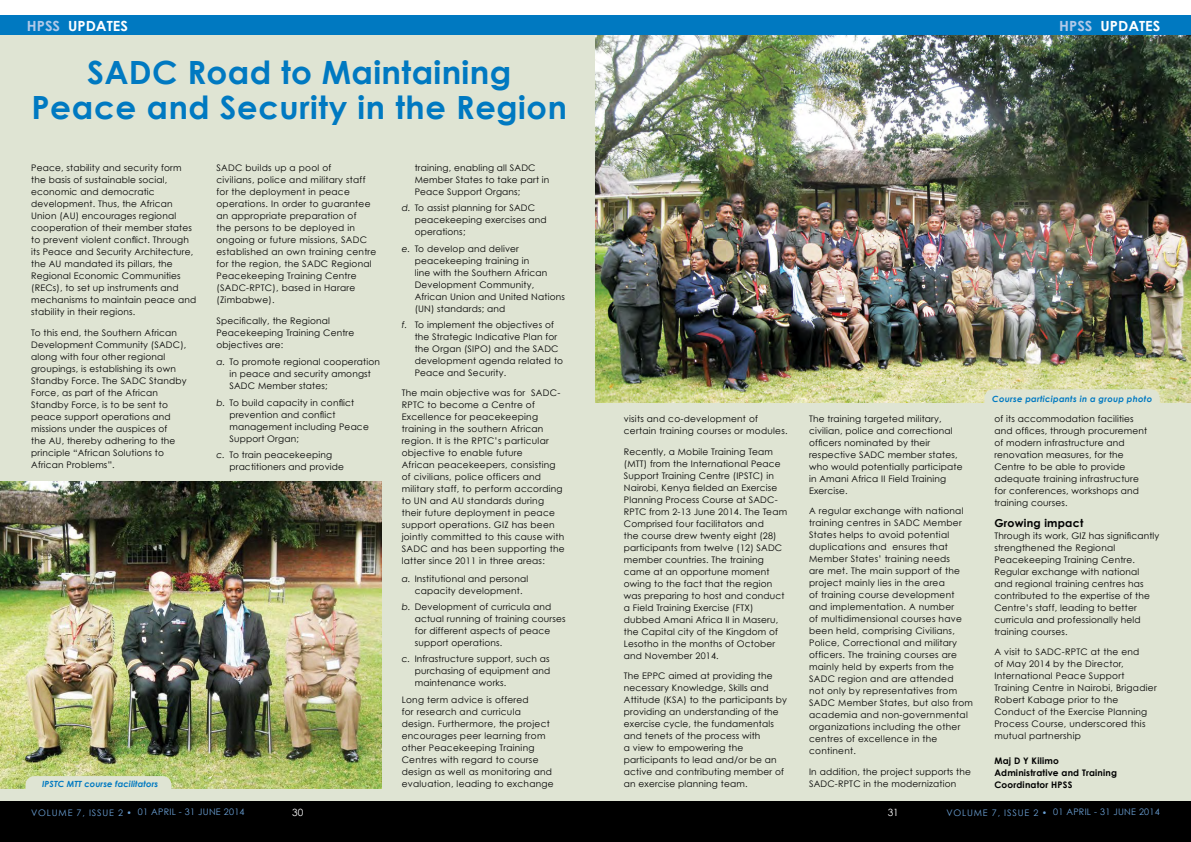
<style>
.page{position:relative;width:1191px;height:842px;background:#fff}
.page>*{position:absolute;margin:0;border:0;box-sizing:border-box;transform-origin:0 0}
.t1{font:700 32px/35px "Century Gothic";letter-spacing:.02em;color:#0079c1;text-align:center}
.t2{font:700 14px "Century Gothic";color:#fff;scale:1.04 1}
.t3{font:700 11px "Century Gothic";letter-spacing:.02em;color:#000}
.t4{font:10px "Century Gothic";color:#fff}
.t5{font:9px/12px "Century Gothic";letter-spacing:.02em;color:#000}
.t6{font:9px "Century Gothic";letter-spacing:.03em;color:#6ba1d6}
.t7{font:700 9px/12px "Century Gothic";letter-spacing:.02em;color:#000}
.t8{font:italic 700 8.5px "Century Gothic";letter-spacing:.03em;color:#0079c1}
.t9{font:italic 700 8.5px "Century Gothic";letter-spacing:.01em;color:#0079c1}
.s1{color:#b1c9e8}
.s2{font-style:italic}
</style>
<div class="page">
<div style="left:0;top:801px;width:595px;height:41px;background:#000"></div>
<div style="left:595px;top:801px;width:596px;height:41px;background:#000"></div>
<div style="left:0;top:15px;width:595px;height:20px;background:#0079c1"></div>
<div style="left:595px;top:15px;width:596px;height:20px;background:#0079c1"></div>
<div style="left:0;top:35px;width:1191px;height:766px;background:#dfe4d3"></div>
<img style="left:0;top:482px;width:382px;height:306px">
<img style="left:595px;top:35px;width:596px;height:368px">
<svg style="left:26px;top:776px;width:145px;height:12px"></svg>
<svg style="left:984px;top:389px;width:175px;height:14px"></svg>
<h2 class="t2" style="left:27px;top:17px;width:99px"><span class="s1">H PSS</span> UPDATES</h2>
<h2 class="t2" style="left:1059px;top:17px;width:99px"><span class="s1">H PSS</span> UPDATES</h2>
<h1 class="t1" style="left:31px;top:54px;width:537px">SADC Road to Maintaining<br>Peace and Security in the Region</h1>
<p class="t5" style="left:31px;top:162px;width:166px">Peace, stability and security form the basis of sustainable social, economic and democratic development. Thus, the African<br>Union (AU) encourages regional cooperation of their member states to prevent violent conflict. Through its Peace and Security Architecture, the AU mandated its pillars, the<br>Regional Economic Communities (RECs), to set up instruments and mechanisms to maintain peace and stability in their regions.</p>
<p class="t5" style="left:31px;top:326px;width:157px">To this end, the Southern African<br>Development Community (SADC), along with four other regional groupings, is establishing its own<br>Standby Force. The SADC Standby<br>Force, as part of the African<br>Standby Force, is to be sent to peace support operations and missions under the auspices of<br>the AU, thereby adhering to the principle “African Solutions to<br>African Problems”.</p>
<p class="t5" style="left:216px;top:162px;width:161px">SADC builds up a pool of<br>civilians, police and military staff for the deployment in peace operations. In order to guarantee an appropriate preparation of<br>the persons to be deployed in ongoing or future missions, SADC established an own training centre for the region, the SADC Regional<br>Peacekeeping Training Centre (SADC-RPTC), based in Harare (Zimbabwe).</p>
<p class="t5" style="left:216px;top:314px;width:139px">Specifically, the Regional<br>Peacekeeping Training Centre objectives are:</p>
<p class="t5" style="left:229px;top:356px;width:152px;text-indent:-13px"><span class="s2">a.</span> To promote regional cooperation in peace and security amongst<br>SADC Member states;</p>
<p class="t5" style="left:229px;top:396px;width:141px;text-indent:-13px"><span class="s2">b.</span> To build capacity in conflict prevention and conflict management including Peace<br>Support Organ;</p>
<p class="t5" style="left:229px;top:448px;width:116px;text-indent:-13px"><span class="s2">c.</span> To train peacekeeping practitioners and provide</p>
<p class="t9" style="left:42px;top:779px;width:118px">IPSTC MTT course facilitators</p>
<p class="t5" style="left:415px;top:162px;width:136px">training, enabling all SADC<br>Member States to take part in<br>Peace Support Organs;</p>
<p class="t5" style="left:415px;top:202px;width:133px;text-indent:-13px"><span class="s2">d.</span> To assist planning for SADC peacekeeping exercises and operations;</p>
<p class="t5" style="left:415px;top:242px;width:152px;text-indent:-13px"><span class="s2">e.</span> To develop and deliver peacekeeping training in<br>line with the Southern African<br>Development Community,<br>African Union and United Nations (UN) standards; and</p>
<p class="t5" style="left:415px;top:318px;width:150px;text-indent:-13px"><span class="s2">f.</span> To implement the objectives of the Strategic Indicative Plan for the Organ (SIPO) and the SADC development agenda related to<br>Peace and Security.</p>
<p class="t5" style="left:402px;top:387px;width:164px">The main objective was for SADC-<br>RPTC to become a Centre of<br>Excellence for peacekeeping training in the southern African region. It is the RPTC’s particular objective to enable future<br>African peacekeepers, consisting of civilians, police officers and military staff, to perform according to UN and AU standards during their future deployment in peace support operations. GIZ has been jointly committed to this cause with<br>SADC and has been supporting the latter since 2011 in three areas:</p>
<p class="t5" style="left:415px;top:573px;width:115px;text-indent:-13px"><span class="s2">a.</span> Institutional and personal capacity development.</p>
<p class="t5" style="left:415px;top:601px;width:152px;text-indent:-13px"><span class="s2">b.</span> Development of curricula and actual running of training courses for different aspects of peace support operations.</p>
<p class="t5" style="left:415px;top:653px;width:137px;text-align:justify;text-indent:-13px"><span class="s2">c.</span> Infrastructure support, such as purchasing of equipment and maintenance works.</p>
<p class="t5" style="left:402px;top:693px;width:153px">Long term advice is offered<br>for research and curricula design. Furthermore, the project encourages peer learning from other Peacekeeping Training<br>Centres with regard to course design as well as monitoring and evaluation, leading to exchange</p>
<p class="t5" style="left:624px;top:413px;width:165px">visits and co-development of certain training courses or modules.</p>
<p class="t5" style="left:624px;top:445px;width:165px">Recently, a Mobile Training Team (MTT) from the International Peace<br>Support Training Centre (IPSTC) in<br>Nairobi, Kenya fielded an Exercise<br>Planning Process Course at SADC-<br>RPTC from 2-13 June 2014. The Team<br>Comprised four facilitators and<br>the course drew twenty eight (28) participants from twelve (12) SADC member countries. The training came at an opportune moment owing to the fact that the region was preparing to host and conduct a Field Training Exercise (FTX) dubbed Amani Africa II in Maseru, the Capital city of the Kingdom of<br>Lesotho in the months of October and November 2014.</p>
<p class="t5" style="left:624px;top:670px;width:165px">The EPPC aimed at providing the necessary Knowledge, Skills and<br>Attitude (KSA) to the participants by providing an understanding of the exercise cycle, the fundamentals and tenets of the process with<br>a view to empowering the participants to lead and/or be an active and contributing member of an exercise planning team.</p>
<p class="t5" style="left:809px;top:413px;width:155px">The training targeted military, civilian, police and correctional officers nominated by their respective SADC member states, who would potentially participate in Amani Africa II Field Training<br>Exercise.</p>
<p class="t5" style="left:809px;top:505px;width:165px">A regular exchange with national training centres in SADC Member<br>States helps to avoid potential duplications and ensures that<br>Member States’ training needs<br>are met. The main support of the project mainly lies in the area<br>of training course development and implementation. A number<br>of multidimensional courses have been held, comprising Civilians,<br>Police, Correctional and military officers. The training courses are mainly held by experts from the<br>SADC region and are attended<br>not only by representatives from<br>SADC Member States, but also from academia and non-governmental organizations including the other centres of excellence in the continent.</p>
<p class="t5" style="left:809px;top:765px;width:163px">In addition, the project supports the<br>SADC-RPTC in the modernization</p>
<p class="t8" style="left:992px;top:394px;width:161px">Course participants in a group photo</p>
<p class="t5" style="left:994px;top:412px;width:154px">of its accommodation facilities and offices, through procurement of modern infrastructure and renovation measures, for the<br>Centre to be able to provide adequate training infrastructure for conferences, workshops and training courses.</p>
<p class="t3" style="left:994px;top:516px;width:90px">Growing impact</p>
<p class="t5" style="left:994px;top:529px;width:166px">Through its work, GIZ has significantly strengthened the Regional<br>Peacekeeping Training Centre.<br>Regular exchange with national and regional training centres has contributed to the expertise of the<br>Centre’s staff, leading to better curricula and professionally held training courses.</p>
<p class="t5" style="left:994px;top:646px;width:164px">A visit to SADC-RPTC at the end<br>of May 2014 by the Director,<br>International Peace Support<br>Training Centre in Nairobi, Brigadier<br>Robert Kabage prior to the<br>Conduct of the Exercise Planning<br>Process Course, underscored this mutual partnership</p>
<p class="t7" style="left:994px;top:755px;width:124px">Maj D Y Kilimo<br>Administrative and Training<br>Coordinator H PSS</p>
<p class="t6" style="left:31px;top:807px;width:215px">Volume 7, Issue 2 • 01 april - 31 june 2014</p>
<p class="t4" style="left:292px;top:806px;width:13px">30</p>
<p class="t4" style="left:887px;top:806px;width:13px">31</p>
<p class="t6" style="left:946px;top:807px;width:215px">Volume 7, Issue 2 • 01 april - 31 june 2014</p>
</div>
